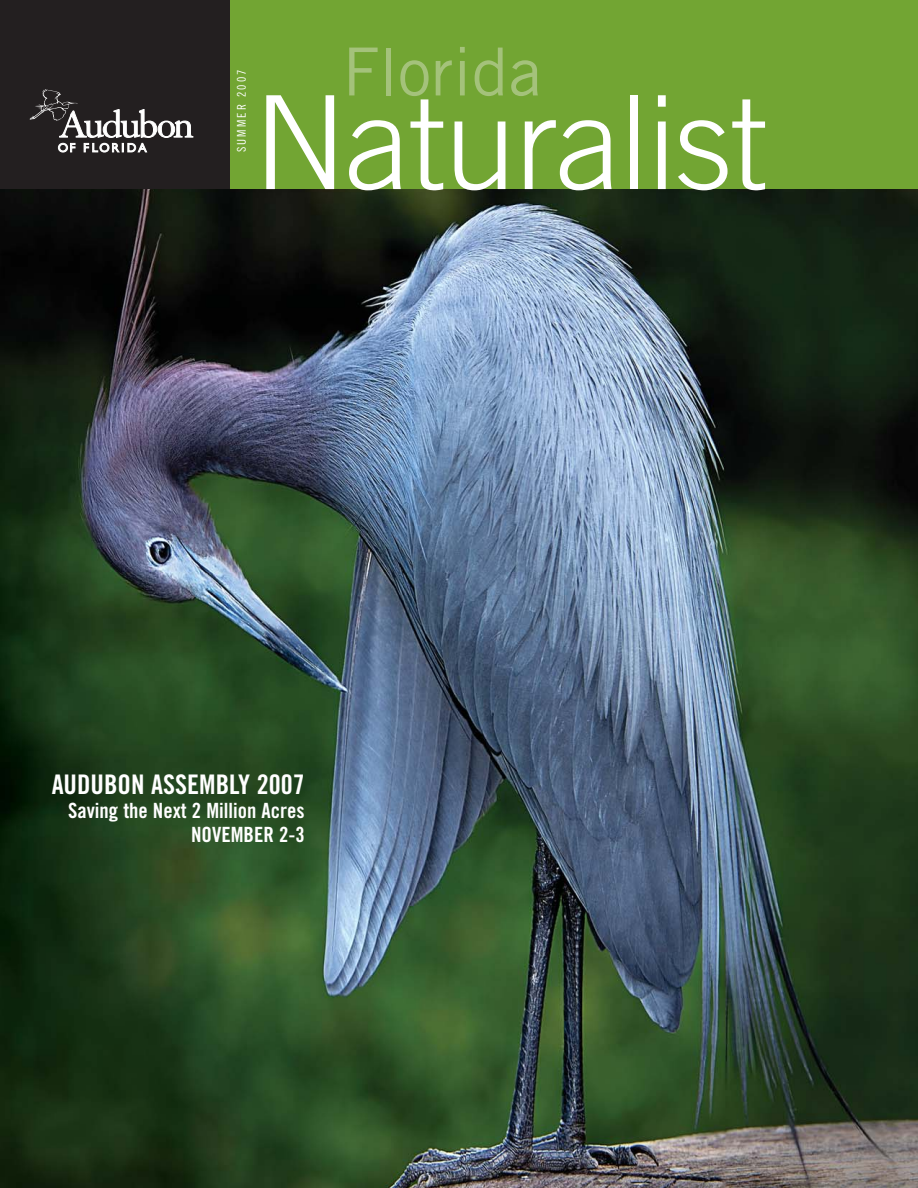
<style>
.page{position:relative;width:918px;height:1188px;background:#fff}
.page>*{position:absolute;margin:0;border:0;box-sizing:border-box;transform-origin:0 0}
.t1{font:300 129.9px "Trade Gothic";letter-spacing:-.01em;color:#fff}
.t2{font:66.3px "Trade Gothic";color:#a4c27b}
.t3{font:27px "Trade Gothic Bold Cond Twenty";color:#fff}
.t4{font:21px/24px "Trade Gothic Bold Cond Twenty";color:#fff;text-align:right}
.t5{font:12px "Trade Gothic Cond Eighteen";letter-spacing:.175em;color:#fff}
</style>
<div class="page">
<img style="left:0;top:189px;width:918px;height:999px">
<div style="left:0;top:0;width:918px;height:189px;background:#72a533"></div>
<div style="left:0;top:0;width:230px;height:189px;background:#231f20"></div>
<svg style="left:30px;top:89px;width:164px;height:64px"></svg>
<p class="t5" style="left:237px;top:152px;width:84px;rotate:-90deg">SUMMER 2007</p>
<h2 class="t2" style="left:343px;top:48px;width:201px">Florida</h2>
<h1 class="t1" style="left:253px;top:95px;width:515px">Naturalist</h1>
<p class="t3" style="left:52px;top:774px;width:255px">AUDUBON ASSEMBLY 2007</p>
<p class="t4" style="left:68px;top:800px;width:238px">Saving the Next 2 Million Acres<br>NOVEMBER 2-3</p>
</div>
